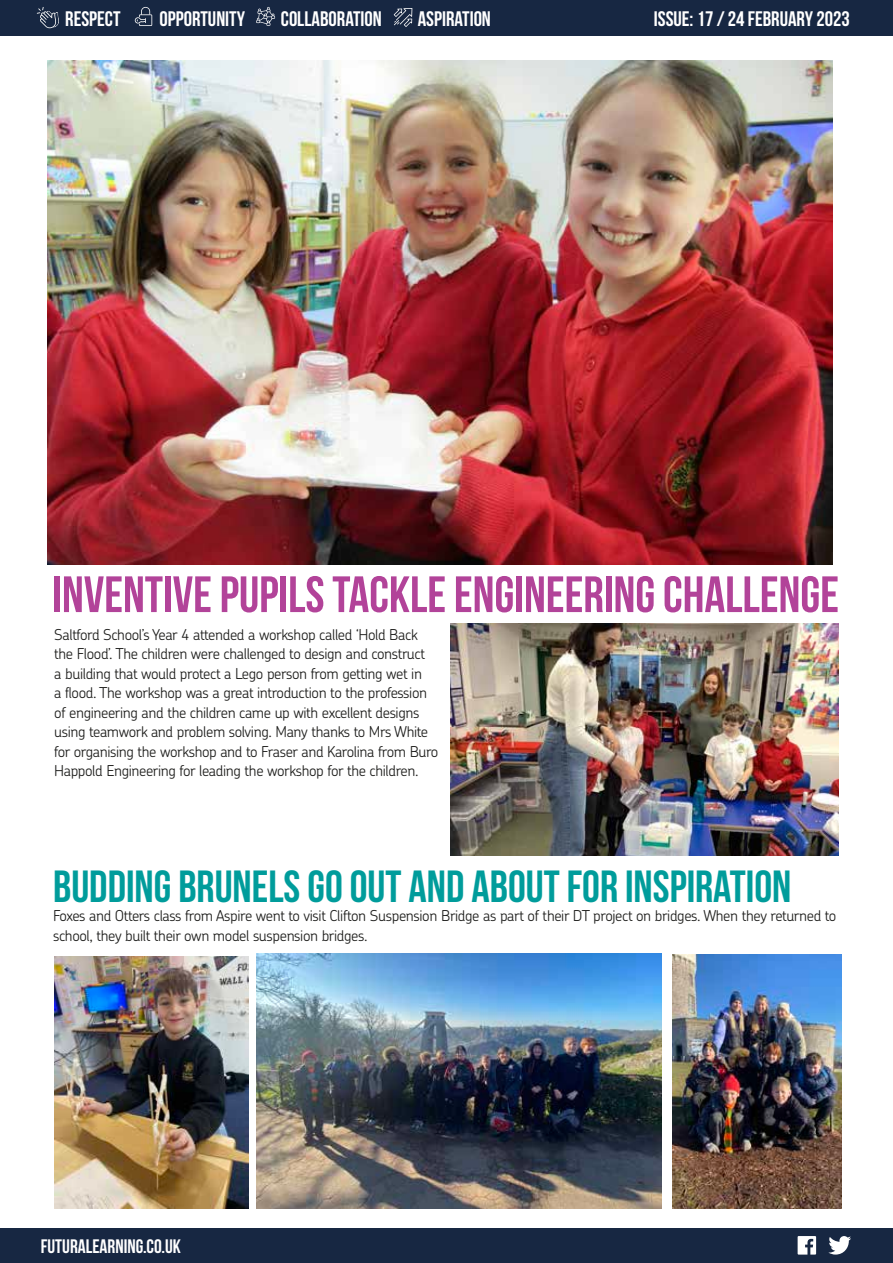
<style>
.page{position:relative;width:893px;height:1263px;background:#fff}
.page>*{position:absolute;margin:0;border:0;box-sizing:border-box;transform-origin:0 0}
.t1{font:51px "Bebas Neue";color:#b24399}
.t2{font:45px "Bebas Neue";color:#009c9b}
.t3{font:21px "Bebas Neue";color:#fff}
.t4{font:19.5px "Bebas Neue";color:#fff}
.t5{font:300 15px/19.5px "Chevin Pro";letter-spacing:-.025em;color:#1d1d1b}
</style>
<div class="page">
<div style="left:0;top:1228px;width:893px;height:35px;background:#172742"></div>
<svg style="left:798px;top:1236px;width:18px;height:18px"></svg>
<svg style="left:828px;top:1236px;width:23px;height:18px"></svg>
<div style="left:0;top:0;width:893px;height:35px;background:#172742"></div>
<svg style="left:36px;top:7px;width:23px;height:21px"></svg>
<svg style="left:256px;top:7px;width:19px;height:19px"></svg>
<svg style="left:135px;top:7px;width:17px;height:19px"></svg>
<svg style="left:394px;top:8px;width:18px;height:19px"></svg>
<img style="left:48px;top:61px;width:785px;height:503px">
<img style="left:451px;top:623px;width:388px;height:232px">
<img style="left:54px;top:956px;width:194px;height:253px">
<img style="left:256px;top:953px;width:406px;height:256px">
<img style="left:673px;top:954px;width:168px;height:255px">
<h3 class="t3" style="left:65px;top:7px;width:57px">RESPECT</h3>
<h3 class="t3" style="left:160px;top:7px;width:87px">OPPORTUNITY</h3>
<h3 class="t3" style="left:281px;top:7px;width:102px">COLLABORATION</h3>
<h3 class="t3" style="left:418px;top:7px;width:75px">ASPIRATION</h3>
<h3 class="t3" style="left:654px;top:7px;width:197px">ISSUE: 17 / 24 FEBRUARY 2023</h3>
<h1 class="t1" style="left:52px;top:566px;width:788px">INVENTIVE PUPILS TACKLE ENGINEERING CHALLENGE</h1>
<p class="t5" style="left:54px;top:624px;width:386px">Saltford School’s Year 4 attended a workshop called ‘Hold Back the Flood’. The children were challenged to design and construct<br>a building that would protect a Lego person from getting wet in<br>a flood. The workshop was a great introduction to the profession of engineering and the children came up with excellent designs using teamwork and problem solving. Many thanks to Mrs White for organising the workshop and to Fraser and Karolina from Buro Happold Engineering for leading the workshop for the children.</p>
<h2 class="t2" style="left:53px;top:861px;width:740px">BUDDING BRUNELS GO OUT AND ABOUT FOR INSPIRATION</h2>
<p class="t5" style="left:53px;top:905px;width:785px">Foxes and Otters class from Aspire went to visit Clifton Suspension Bridge as part of their DT project on bridges. When they returned to school, they built their own model suspension bridges.</p>
<h3 class="t4" style="left:41px;top:1235px;width:142px">FUTURALEARNING.CO.UK</h3>
</div>
